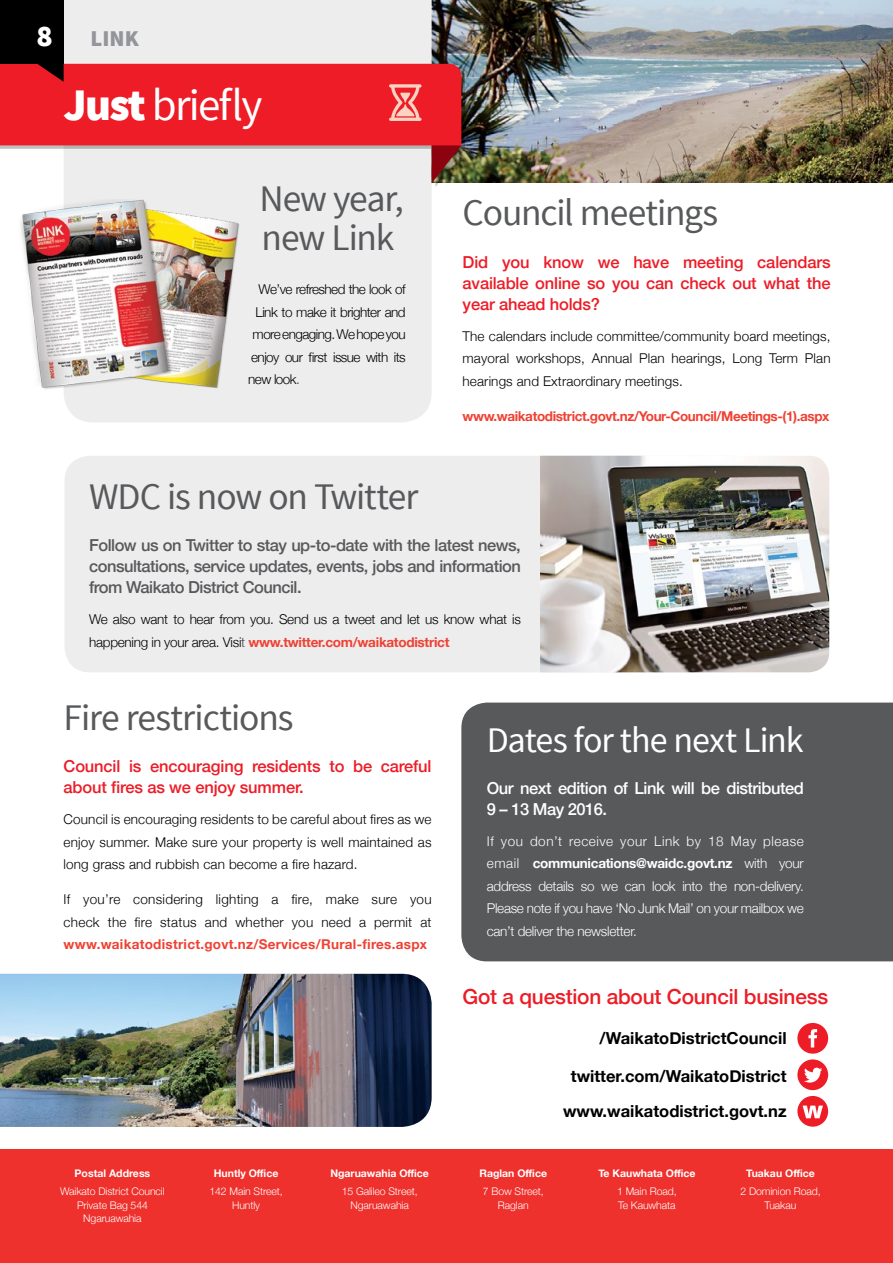
<style>
.page{position:relative;width:893px;height:1263px;background:#fff}
.page>*{position:absolute;margin:0;border:0;box-sizing:border-box;transform-origin:0 0}
.t1{font:45px "Source Sans Pro";letter-spacing:-.04em;color:#fff}
.t2{font:37.5px/39px "Source Sans Pro";letter-spacing:-.03em;color:#58595b}
.t3{font:36px "Source Sans Pro";letter-spacing:-.03em;color:#fff}
.t4{font:900 30.3px "Source Sans Pro";color:#fff}
.t5{font:900 22.5px "Source Sans Pro";color:#939598}
.WDC_Intro_para{font:500 20.85px "Helvetica Neue";letter-spacing:-.01em;color:#ed1c27}
.WDC_Intro_para-2{font:500 16.5px/21px "Helvetica Neue";letter-spacing:-.01em;color:#ed1c27}
.WDC_Intro_para-3{font:500 16.5px/21px "Helvetica Neue";letter-spacing:-.03em;color:#58595b;text-align:justify}
.WDC_Intro_para-4{font:700 16.5px "Helvetica Neue";color:#000}
.WDC_Intro_para-5{font:500 16.5px/21px "Helvetica Neue";letter-spacing:-.03em;color:#fff}
.Body_Copy{font:300 13.5px/22.5px "Helvetica Neue";color:#000;text-align:justify}
.Body_Copy-2{font:300 13.5px/22.5px "Helvetica Neue";letter-spacing:-.02em;color:#fff;text-align:justify}
.Body_Copy-3{font:300 13.5px/22.5px "Helvetica Neue";letter-spacing:-.02em;color:#000}
.Body_Copy-4{font:300 13.5px "Helvetica Neue";letter-spacing:-.04em;color:#000}
.Body_Copy-5{font:700 13.5px "Helvetica Neue";letter-spacing:-.03em;color:#ef4133}
.Body_Copy-6{font:300 10.5px "Helvetica Neue";letter-spacing:-.01em;color:#fff}
.Body_Copy-7{font:700 10.5px "Helvetica Neue";color:#fff}
.s1{font-weight:900}
.s2{color:#414042}
.s3{font-weight:700;color:#ef4133}
.s4{font-weight:700}
</style>
<div class="page">
<img style="left:432px;top:0;width:461px;height:183px">
<div style="left:64px;top:0;width:368px;height:422px;background:#ededee"></div>
<div style="left:0;top:67px;width:464px;height:119px;background:#000;opacity:.25"></div>
<div style="left:0;top:0;width:64px;height:64px;background:#000"></div>
<svg style="left:0;top:59px;width:461px;height:124px"></svg>
<div style="left:65px;top:456px;width:475px;height:216px;background:#ededee"></div>
<div style="left:0;top:1150px;width:893px;height:113px;background:#ee312d"></div>
<img style="left:0;top:974px;width:432px;height:153px">
<div style="left:461px;top:702px;width:432px;height:259px;background:#58595b"></div>
<img style="left:540px;top:456px;width:289px;height:216px">
<svg style="left:797px;top:1023px;width:31px;height:67px"></svg>
<svg style="left:797px;top:1096px;width:31px;height:31px"></svg>
<img style="left:21px;top:199px;width:226px;height:199px">
<p class="t4" style="left:37px;top:16px;width:18px">8</p>
<p class="t5" style="left:91px;top:24px;width:50px">LINK</p>
<p class="t1" style="left:64px;top:77px;width:200px"><span class="s1">Just</span> briefly</p>
<p class="t2" style="left:259px;top:180px;width:146px">New year, new Link</p>
<p class="Body_Copy-4" style="left:259px;top:278px;width:149px">We’ve refreshed the look of</p>
<p class="Body_Copy-4" style="left:256px;top:301px;width:152px">Link to make it brighter and</p>
<p class="Body_Copy-4" style="left:253px;top:323px;width:155px">more engaging. We hope you</p>
<p class="Body_Copy-4" style="left:251px;top:346px;width:156px">enjoy our first issue with its</p>
<p class="Body_Copy" style="left:248px;top:367px;width:53px">new look<span class="s2">.</span></p>
<p class="t2" style="left:463px;top:194px;width:257px">Council meetings</p>
<p class="WDC_Intro_para-2" style="left:463px;top:250px;width:369px;text-align:justify">Did you know we have meeting calendars available online so you can check out what the year ahead holds?</p>
<p class="Body_Copy" style="left:463px;top:324px;width:369px">The calendars include committee/community board meetings, mayoral workshops, Annual Plan hearings, Long Term Plan hearings and Extraordinary meetings.</p>
<p class="Body_Copy-5" style="left:463px;top:406px;width:368px">www.waikatodistrict.govt.nz/Your-Council/Meetings-(1).aspx</p>
<p class="t2" style="left:89px;top:478px;width:331px">WDC is now on Twitter</p>
<p class="WDC_Intro_para-3" style="left:89px;top:534px;width:433px">Follow us on Twitter to stay up-to-date with the latest news, consultations, service updates, events, jobs and information from Waikato District Council.</p>
<p class="Body_Copy-3" style="left:89px;top:607px;width:433px">We also want to hear from you. Send us a tweet and let us know what is happening in your area. Visi<span class="s2">t</span> <span class="s3">www.twitter.com/waikatodistrict</span></p>
<p class="t2" style="left:64px;top:698px;width:231px">Fire restrictions</p>
<p class="WDC_Intro_para-2" style="left:64px;top:754px;width:369px">Council is encouraging residents to be careful about fires as we enjoy summer.</p>
<p class="Body_Copy" style="left:64px;top:807px;width:369px">Council is encouraging residents to be careful about fires as we enjoy summer. Make sure your property is well maintained as long grass and rubbish can become a fire hazard.</p>
<p class="Body_Copy" style="left:64px;top:887px;width:369px">If you’re considering lighting a fire, make sure you check the fire status and whether you need a permit at <span class="s3">www.waikatodistrict.govt.nz/Services/Rural-fires.aspx</span></p>
<p class="Body_Copy-7" style="left:75px;top:1165px;width:77px">Postal Address</p>
<p class="Body_Copy-6" style="left:60px;top:1183px;width:106px">Waikato District Council</p>
<p class="Body_Copy-6" style="left:77px;top:1196px;width:72px">Private Bag 544</p>
<p class="Body_Copy-6" style="left:83px;top:1210px;width:60px">Ngaruawahia</p>
<p class="Body_Copy-7" style="left:214px;top:1165px;width:66px">Huntly Office</p>
<p class="Body_Copy-6" style="left:209px;top:1183px;width:75px">142 Main Street,</p>
<p class="Body_Copy-6" style="left:232px;top:1196px;width:30px">Huntly</p>
<p class="Body_Copy-7" style="left:330px;top:1165px;width:100px">Ngaruawahia Office</p>
<p class="Body_Copy-6" style="left:342px;top:1183px;width:77px">15 Galileo Street,</p>
<p class="Body_Copy-6" style="left:351px;top:1196px;width:60px">Ngaruawahia</p>
<p class="t3" style="left:487px;top:717px;width:318px">Dates for the next Link</p>
<p class="WDC_Intro_para-5" style="left:487px;top:776px;width:318px">Our next edition of Link will be distributed<br>9 – 13 May 2016.</p>
<p class="Body_Copy-2" style="left:487px;top:829px;width:318px">If you don’t receive your Link by 18 May please email <span class="s4">communications@waidc.govt.nz</span> with your address details so we can look into the non-delivery.<br>Please note if you have ‘No Junk Mail’ on your mailbox we can’t deliver the newsletter.</p>
<p class="WDC_Intro_para" style="left:462px;top:980px;width:367px">Got a question about Council business</p>
<p class="WDC_Intro_para-4" style="left:600px;top:1025px;width:188px">/WaikatoDistrictCouncil</p>
<p class="WDC_Intro_para-4" style="left:571px;top:1063px;width:217px">twitter.com/WaikatoDistrict</p>
<p class="WDC_Intro_para-4" style="left:563px;top:1098px;width:225px">www.waikatodistrict.govt.nz</p>
<p class="Body_Copy-7" style="left:479px;top:1165px;width:69px">Raglan Office</p>
<p class="Body_Copy-6" style="left:483px;top:1183px;width:62px">7 Bow Street,</p>
<p class="Body_Copy-6" style="left:498px;top:1196px;width:32px">Raglan</p>
<p class="Body_Copy-7" style="left:598px;top:1165px;width:99px">Te Kauwhata Office</p>
<p class="Body_Copy-6" style="left:617px;top:1183px;width:61px">1 Main Road,</p>
<p class="Body_Copy-6" style="left:618px;top:1196px;width:59px">Te Kauwhata</p>
<p class="Body_Copy-7" style="left:746px;top:1165px;width:70px">Tuakau Office</p>
<p class="Body_Copy-6" style="left:740px;top:1183px;width:82px">2 Dominion Road,</p>
<p class="Body_Copy-6" style="left:765px;top:1196px;width:33px">Tuakau</p>
</div>
